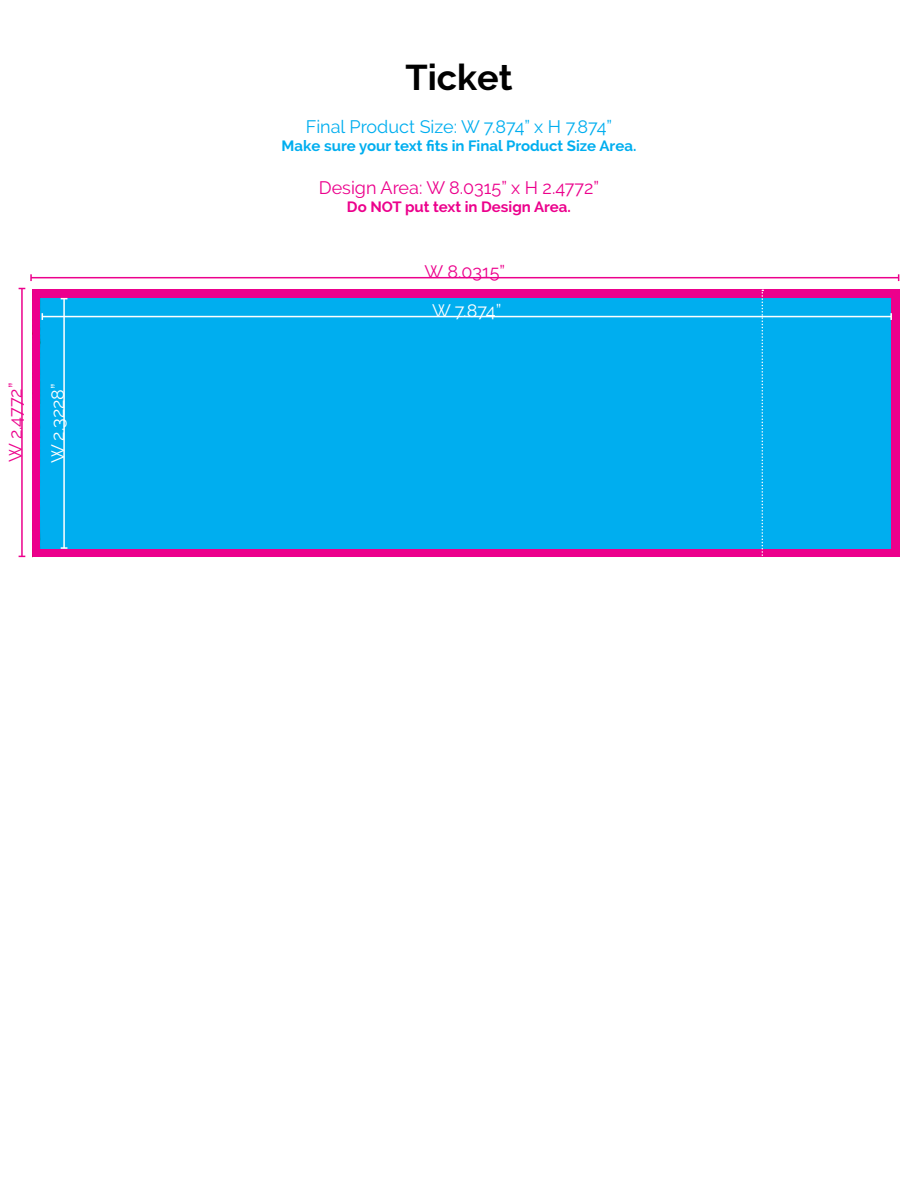
<style>
.page{position:relative;width:918px;height:1188px;background:#fff}
.page>*{position:absolute;margin:0;border:0;box-sizing:border-box;transform-origin:0 0}
.t1{font:700 36px "Raleway";color:#000}
.t2{font:18px "Raleway";color:#ec008c}
.t3{font:18px "Raleway";color:#00aeef}
.t4{font:18px "Raleway";color:#fff}
.t5{font:700 15px "Raleway";color:#00aeef}
.t6{font:700 15px "Raleway";color:#ec008c}
</style>
<div class="page">
<hr style="left:21px;top:289px;width:2px;height:267px;background:#ec008c">
<hr style="left:31px;top:277px;width:868px;height:1px;background:#ec008c">
<svg style="left:30px;top:274px;width:2px;height:7px"></svg>
<div style="left:32px;top:290px;width:867px;height:267px;background:#ec008c"></div>
<img style="left:32px;top:292px;width:1px;height:265px">
<div style="left:41px;top:298px;width:850px;height:251px;background:#00aeef"></div>
<svg style="left:762px;top:290px;width:1px;height:266px"></svg>
<hr style="left:42px;top:316px;width:849px;height:1px;background:#fff">
<svg style="left:890px;top:313px;width:2px;height:7px"></svg>
<hr style="left:63px;top:299px;width:2px;height:249px;background:#fff">
<svg style="left:61px;top:547px;width:6px;height:2px"></svg>
<p class="t2" style="left:5px;top:462px;width:81px;rotate:-90deg">W 2.4772”</p>
<p class="t4" style="left:47px;top:463px;width:82px;rotate:-90deg">W 2.3228”</p>
<h1 class="t1" style="left:406px;top:57px;width:108px">Ticket</h1>
<p class="t3" style="left:306px;top:116px;width:308px">Final Product Size: W 7.874” x H 7.874”</p>
<p class="t5" style="left:282px;top:137px;width:356px">Make sure your text fits in Final Product Size Area.</p>
<p class="t2" style="left:319px;top:178px;width:282px">Design Area: W 8.0315” x H 2.4772”</p>
<p class="t6" style="left:347px;top:199px;width:226px">Do NOT put text in Design Area.</p>
<p class="t2" style="left:425px;top:261px;width:82px">W 8.0315”</p>
<p class="t4" style="left:432px;top:300px;width:71px">W 7.874”</p>
</div>
